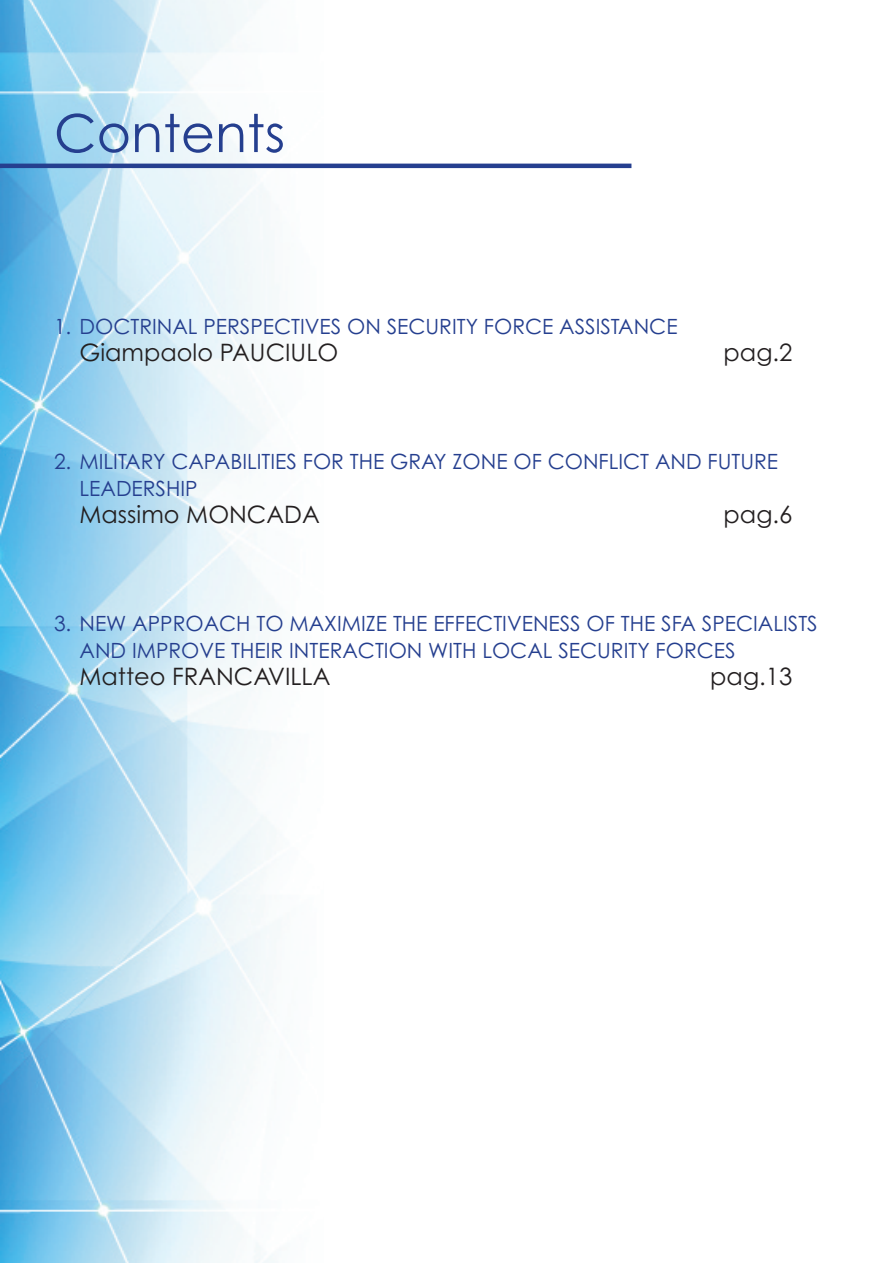
<style>
.page{position:relative;width:893px;height:1263px;background:#fff}
.page>*{position:absolute;margin:0;border:0;box-sizing:border-box;transform-origin:0 0}
.t1{font:52.5px "Century Gothic";color:#253f8f}
.t2{font:24px "Century Gothic";color:#231f20}
.t3{font:21px/27px "Century Gothic";color:#253f8f}
</style>
<div class="page">
<img style="left:0;top:0;width:323px;height:1263px">
<hr style="left:0;top:164px;width:631px;height:4px;background:#253f8f">
<h1 class="t1" style="left:54px;top:103px;width:233px">Contents</h1>
<p class="t3" style="left:54px;top:313px;width:625px">1. DOCTRINAL PERSPECTIVES ON SECURITY FORCE ASSISTANCE</p>
<p class="t2" style="left:80px;top:339px;width:260px">Giampaolo PAUCIULO</p>
<p class="t2" style="left:724px;top:339px;width:70px">pag.2</p>
<p class="t3" style="left:80px;top:448px;width:700px;text-indent:-26px">2. MILITARY CAPABILITIES FOR THE GRAY ZONE OF CONFLICT AND FUTURE<br>LEADERSHIP</p>
<p class="t2" style="left:80px;top:501px;width:242px">Massimo MONCADA</p>
<p class="t2" style="left:724px;top:501px;width:70px">pag.6</p>
<p class="t3" style="left:80px;top:610px;width:740px;text-indent:-26px">3. NEW APPROACH TO MAXIMIZE THE EFFECTIVENESS OF THE SFA SPECIALISTS<br>AND IMPROVE THEIR INTERACTION WITH LOCAL SECURITY FORCES</p>
<p class="t2" style="left:80px;top:663px;width:252px">Matteo FRANCAVILLA</p>
<p class="t2" style="left:710px;top:663px;width:84px">pag.13</p>
</div>
